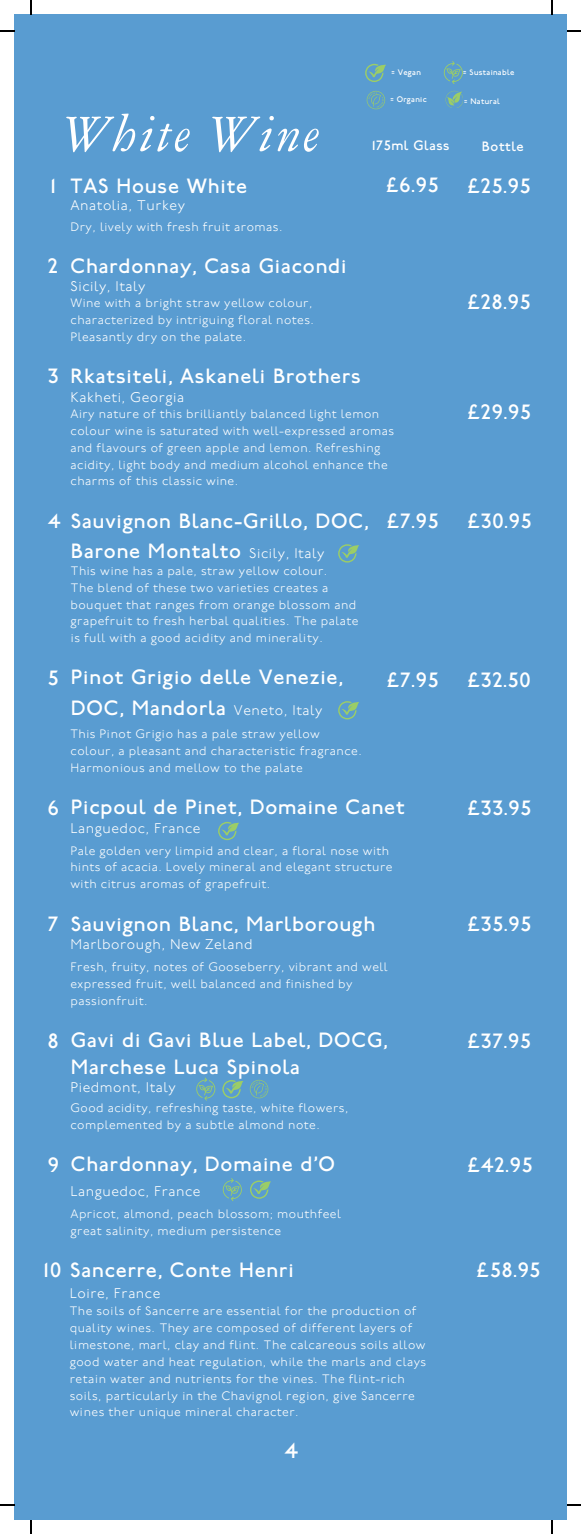
<style>
.page{position:relative;width:581px;height:1534px;background:#fff}
.page>*{position:absolute;margin:0;border:0;box-sizing:border-box;transform-origin:0 0}
.t1{font:italic 56px "American Garamond BT";letter-spacing:.04em;color:#fff}
.t2{font:23.28px "P22 Underground";color:#fff}
.t3{font:21.88px/30.1px "P22 Underground";letter-spacing:.04em;color:#fff}
.t4{font:14.35px "P22 Underground";letter-spacing:.04em;color:#fff}
.t5{font:300 14px "P22 Underground GR Pro";letter-spacing:.04em;color:#fff}
.t6{font:300 12.25px/16.8px "P22 Underground GR Pro";letter-spacing:.04em;color:#fff}
.t7{font:8.4px "P22 Underground";letter-spacing:.04em;color:#fff}
</style>
<div class="page">
<div style="left:14px;top:14px;width:553px;height:1506px;background:#599cd1"></div>
<svg style="left:338px;top:544px;width:21px;height:18px"></svg>
<svg style="left:338px;top:701px;width:21px;height:18px"></svg>
<svg style="left:218px;top:822px;width:21px;height:18px"></svg>
<svg style="left:222px;top:1080px;width:21px;height:18px"></svg>
<svg style="left:250px;top:1079px;width:18px;height:19px"></svg>
<svg style="left:196px;top:1077px;width:20px;height:23px"></svg>
<svg style="left:222px;top:1178px;width:20px;height:23px"></svg>
<svg style="left:250px;top:1180px;width:21px;height:18px"></svg>
<svg style="left:365px;top:64px;width:21px;height:18px"></svg>
<svg style="left:366px;top:91px;width:19px;height:18px"></svg>
<svg style="left:445px;top:91px;width:17px;height:17px"></svg>
<svg style="left:443px;top:61px;width:20px;height:23px"></svg>
<svg style="left:30px;top:0;width:2px;height:14px"></svg>
<svg style="left:0;top:30px;width:14px;height:1px"></svg>
<svg style="left:551px;top:0;width:2px;height:14px"></svg>
<svg style="left:567px;top:30px;width:14px;height:1px"></svg>
<svg style="left:30px;top:1520px;width:2px;height:13px"></svg>
<svg style="left:0;top:1504px;width:14px;height:1px"></svg>
<svg style="left:551px;top:1520px;width:2px;height:13px"></svg>
<svg style="left:567px;top:1504px;width:14px;height:1px"></svg>
<h1 class="t1" style="left:63px;top:100px;width:258px">White Wine</h1>
<p class="t7" style="left:391px;top:68px;width:31px">= Vegan</p>
<p class="t7" style="left:463px;top:67px;width:53px">= Sustainable</p>
<p class="t7" style="left:464px;top:96px;width:37px">= Natural</p>
<p class="t7" style="left:390px;top:95px;width:38px">= Organic</p>
<p class="t4" style="left:371px;top:137px;width:79px">175ml Glass</p>
<p class="t4" style="left:482px;top:138px;width:43px">Bottle</p>
<h3 class="t3" style="left:70px;top:171px;width:178px">TAS House White</h3>
<h3 class="t3" style="left:386px;top:170px;width:54px">£6.95</h3>
<p class="t5" style="left:70px;top:196px;width:116px">Anatolia, Turkey</p>
<h3 class="t3" style="left:50px;top:171px;width:8px">1</h3>
<h3 class="t3" style="left:467px;top:171px;width:65px">£25.95</h3>
<p class="t6" style="left:70px;top:218px;width:213px">Dry, lively with fresh fruit aromas.</p>
<h3 class="t3" style="left:48px;top:250px;width:12px">2</h3>
<h3 class="t3" style="left:48px;top:361px;width:12px">3</h3>
<h3 class="t3" style="left:70px;top:251px;width:277px">Chardonnay, Casa Giacondi</h3>
<p class="t5" style="left:70px;top:276px;width:77px">Sicily, Italy</p>
<p class="t6" style="left:70px;top:294px;width:245px;text-align:justify">Wine with a bright straw yellow colour, characterized by intriguing floral notes.<br>Pleasantly dry on the palate.</p>
<h3 class="t3" style="left:70px;top:361px;width:292px">Rkatsiteli, Askaneli Brothers</h3>
<p class="t5" style="left:70px;top:387px;width:115px">Kakheti, Georgia</p>
<p class="t6" style="left:70px;top:405px;width:325px">Airy nature of this brilliantly balanced light lemon colour wine is saturated with well-expressed aromas and flavours of green apple and lemon. Refreshing acidity, light body and medium alcohol enhance the charms of this classic wine.</p>
<h3 class="t3" style="left:467px;top:287px;width:65px">£28.95</h3>
<h3 class="t3" style="left:467px;top:397px;width:65px">£29.95</h3>
<h3 class="t3" style="left:71px;top:505px;width:369px">Sauvignon Blanc-Grillo, DOC, £7.95<br>Barone Montalto</h3>
<p class="t6" style="left:70px;top:562px;width:289px">This wine has a pale, straw yellow colour.<br>The blend of these two varieties creates a bouquet that ranges from orange blossom and grapefruit to fresh herbal qualities. The palate is full with a good acidity and minerality.</p>
<h3 class="t3" style="left:48px;top:506px;width:14px">4</h3>
<h3 class="t3" style="left:467px;top:506px;width:66px">£30.95</h3>
<p class="t5" style="left:249px;top:543px;width:77px">Sicily, Italy</p>
<h3 class="t3" style="left:48px;top:662px;width:296px">5 Pinot Grigio delle Venezie,</h3>
<h3 class="t3" style="left:386px;top:664px;width:53px">£7.95</h3>
<h3 class="t3" style="left:467px;top:664px;width:65px">£32.50</h3>
<h3 class="t3" style="left:71px;top:692px;width:156px">DOC, Mandorla</h3>
<p class="t6" style="left:70px;top:725px;width:293px">This Pinot Grigio has a pale straw yellow colour, a pleasant and characteristic fragrance.<br>Harmonious and mellow to the palate</p>
<p class="t5" style="left:234px;top:701px;width:90px">Veneto, Italy</p>
<h3 class="t3" style="left:71px;top:792px;width:335px">Picpoul de Pinet, Domaine Canet</h3>
<p class="t6" style="left:70px;top:842px;width:323px">Pale golden very limpid and clear, a floral nose with hints of acacia. Lovely mineral and elegant structure with citrus aromas of grapefruit.</p>
<h3 class="t3" style="left:48px;top:792px;width:13px">6</h3>
<h3 class="t3" style="left:467px;top:792px;width:65px">£33.95</h3>
<p class="t5" style="left:70px;top:819px;width:131px">Languedoc, France</p>
<h3 class="t3" style="left:71px;top:908px;width:305px">Sauvignon Blanc, Marlborough</h3>
<p class="t6" style="left:70px;top:958px;width:319px">Fresh, fruity, notes of Gooseberry, vibrant and well expressed fruit, well balanced and finished by passionfruit.</p>
<h3 class="t3" style="left:48px;top:909px;width:12px">7</h3>
<h3 class="t3" style="left:467px;top:909px;width:65px">£35.95</h3>
<p class="t5" style="left:70px;top:935px;width:183px">Marlborough, New Zeland</p>
<h3 class="t3" style="left:71px;top:1026px;width:318px;line-height:27.7px">Gavi di Gavi Blue Label, DOCG,<br>Marchese Luca Spinola</h3>
<p class="t6" style="left:70px;top:1099px;width:279px">Good acidity, refreshing taste, white flowers, complemented by a subtle almond note.</p>
<h3 class="t3" style="left:48px;top:1025px;width:12px">8</h3>
<h3 class="t3" style="left:467px;top:1025px;width:65px">£37.95</h3>
<p class="t5" style="left:70px;top:1078px;width:107px">Piedmont, Italy</p>
<h3 class="t3" style="left:48px;top:1149px;width:289px">9 Chardonnay, Domaine d'O</h3>
<p class="t6" style="left:70px;top:1205px;width:272px">Apricot, almond, peach blossom; mouthfeel great salinity, medium persistence</p>
<p class="t5" style="left:70px;top:1181px;width:131px">Languedoc, France</p>
<h3 class="t3" style="left:43px;top:1254px;width:252px">10 Sancerre, Conte Henri</h3>
<p class="t6" style="left:70px;top:1302px;width:358px">The soils of Sancerre are essential for the production of quality wines. They are composed of different layers of limestone, marl, clay and flint. The calcareous soils allow good water and heat regulation, while the marls and clays retain water and nutrients for the vines. The flint-rich soils, particularly in the Chavignol region, give Sancerre wines ther unique mineral character.</p>
<p class="t5" style="left:70px;top:1283px;width:92px">Loire, France</p>
<h2 class="t2" style="left:284px;top:1437px;width:15px">4</h2>
<h3 class="t3" style="left:467px;top:1149px;width:67px">£42.95</h3>
<h3 class="t3" style="left:476px;top:1255px;width:65px">£58.95</h3>
</div>
